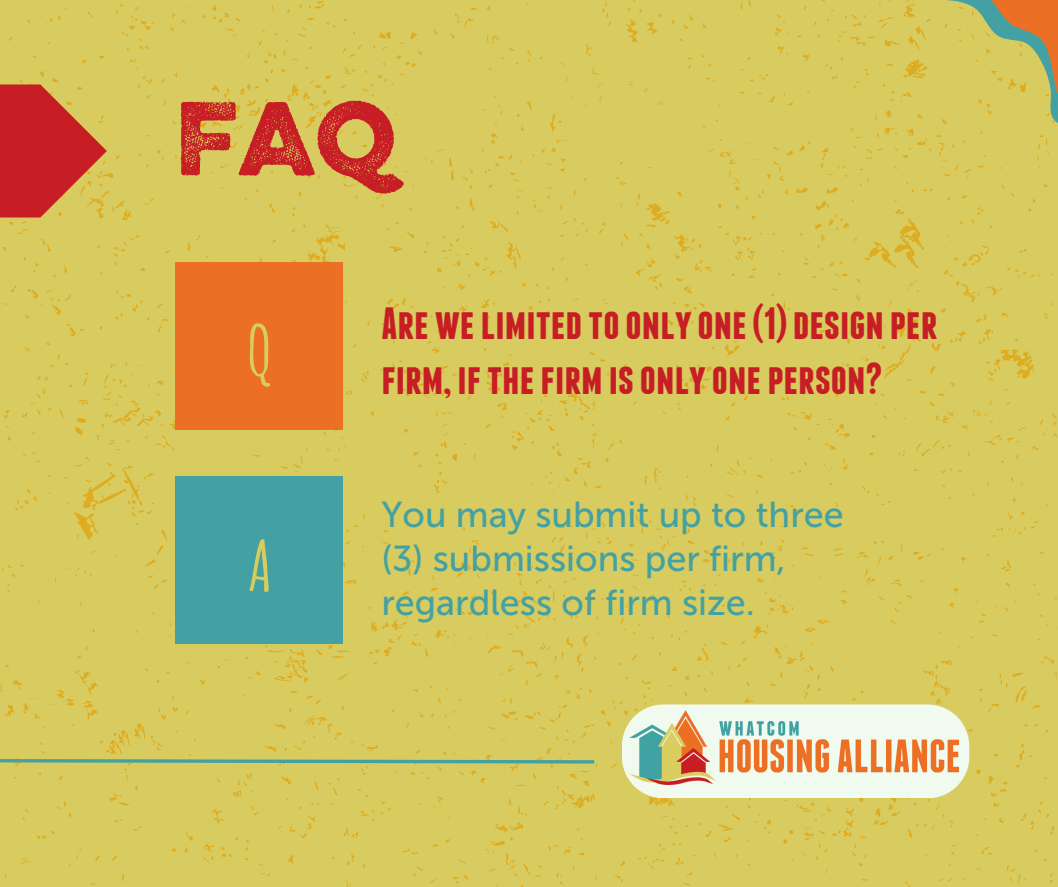
<style>
.page{position:relative;width:1058px;height:887px;background:#fff}
.page>*{position:absolute;margin:0;border:0;box-sizing:border-box;transform-origin:0 0}
.t1{font:93.45px "Eveleth Dot";color:#c61e24}
.t2{font:700 70.05px "Amatica SC";color:#d8cc60}
.t3{font:700 45px/55.2px "Franchise";color:#c61e24}
.t4{font:36px/43.8px "Museo Sans 500";color:#44a1a3}
</style>
<div class="page">
<div style="left:0;top:0;width:1057px;height:886px;background:#d8cc60"></div>
<div style="left:176px;top:262px;width:167px;height:167px;background:#eb6f24"></div>
<div style="left:176px;top:477px;width:167px;height:167px;background:#44a1a3"></div>
<svg style="left:0;top:757px;width:597px;height:8px;background:#99b97b"></svg>
<svg style="left:622px;top:704px;width:347px;height:94px;background:#ecf1d3"></svg>
<img style="left:630px;top:710px;width:330px;height:74px">
<svg style="left:0;top:84px;width:107px;height:133px;background:#cb5335"></svg>
<svg style="left:934px;top:0;width:123px;height:124px;background:#c9ba5e"></svg>
<p class="t1" style="left:176px;top:94px;width:221px">Faq</p>
<p class="t2" style="left:244px;top:293px;width:32px">Q</p>
<p class="t2" style="left:245px;top:508px;width:30px">A</p>
<p class="t3" style="left:381px;top:300px;width:558px">Arewelimitedtoonlyone(1)design per firm, ifthefirm isonlyoneperson?</p>
<p class="t4" style="left:381px;top:493px;width:464px">You may submit up to three (3) submissions per firm, regardless of firm size.</p>
</div>
